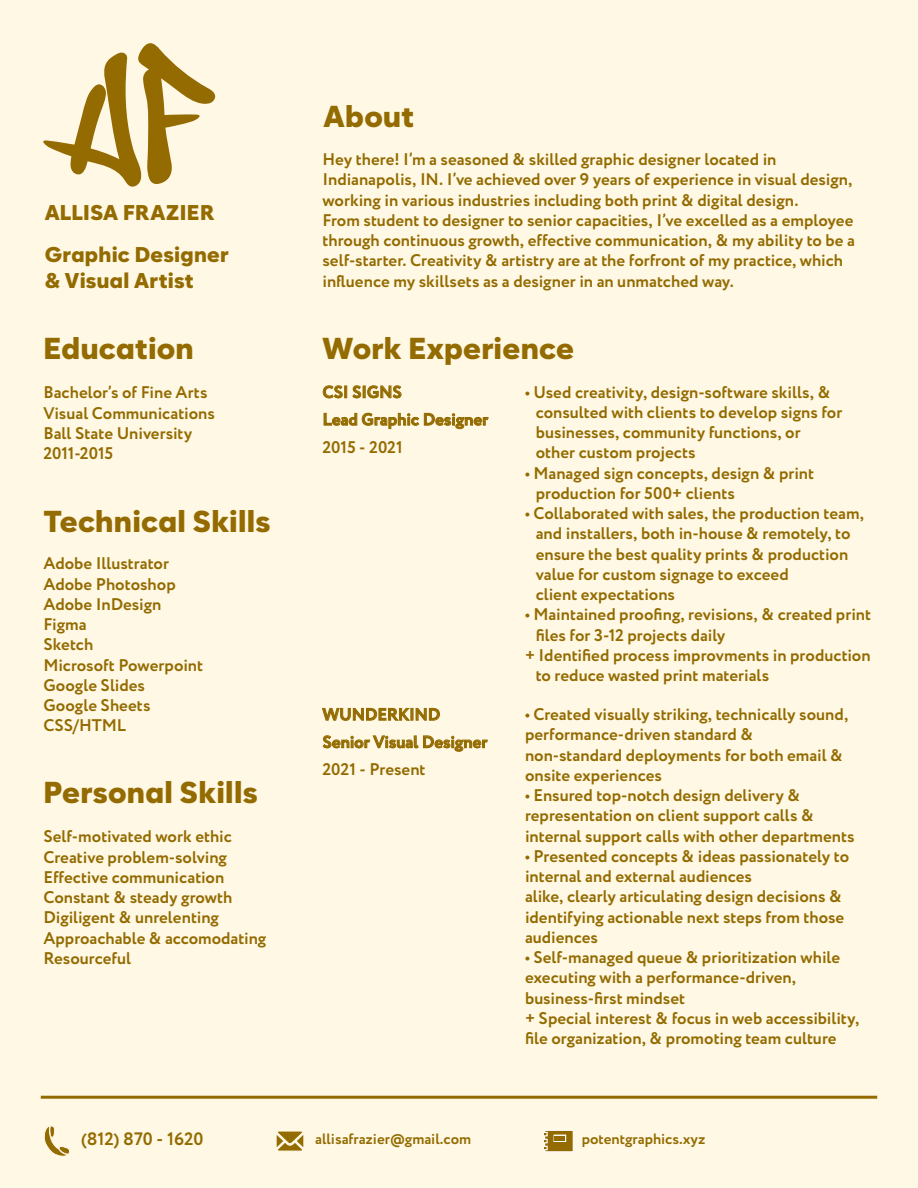
<style>
.page{position:relative;width:918px;height:1188px;background:#fff8e5}
.page>*{position:absolute;margin:0;border:0;box-sizing:border-box;transform-origin:0 0}
.t1{font:900 30px "Zabal DEMO";letter-spacing:.01em;color:#936b00;scale:1.04 1}
.t2{font:900 21.15px/42px "Zabal DEMO";letter-spacing:.015em;color:#936b00;scale:1.04 1}
.t3{font:700 18px "Circe";color:#936b00}
.t4{font:700 16.8px/20.2px "Circe";color:#936b00}
.t5{font:700 15px "Circe";color:#936b00}
</style>
<div class="page">
<svg style="left:43px;top:43px;width:172px;height:144px"></svg>
<svg style="left:323px;top:385px;width:79px;height:14px"></svg>
<svg style="left:324px;top:413px;width:165px;height:16px"></svg>
<svg style="left:322px;top:708px;width:118px;height:13px"></svg>
<svg style="left:323px;top:735px;width:165px;height:17px"></svg>
<hr style="left:41px;top:1096px;width:836px;height:3px;background:#936b00">
<svg style="left:44px;top:1126px;width:26px;height:31px"></svg>
<svg style="left:276px;top:1131px;width:28px;height:20px"></svg>
<svg style="left:544px;top:1130px;width:30px;height:23px"></svg>
<div style="left:555px;top:1136px;width:10px;height:5px;background:#936b00"></div>
<p class="t2" style="left:45px;top:192px;width:179px">ALLISA FRAZIER<br>Graphic Designer</p>
<p class="t2" style="left:45px;top:259px;width:145px">&amp; Visual Artist</p>
<h1 class="t1" style="left:43px;top:330px;width:146px">Education</h1>
<p class="t4" style="left:43px;top:383px;width:173px">Bachelor’s of Fine Arts<br>Visual Communications<br>Ball State University<br>2011-2015</p>
<h1 class="t1" style="left:43px;top:503px;width:220px">Technical Skills</h1>
<p class="t4" style="left:43px;top:554px;width:161px">Adobe Illustrator<br>Adobe Photoshop<br>Adobe InDesign<br>Figma<br>Sketch<br>Microsoft Powerpoint<br>Google Slides<br>Google Sheets<br>CSS/HTML</p>
<h1 class="t1" style="left:43px;top:774px;width:208px">Personal Skills</h1>
<p class="t4" style="left:43px;top:827px;width:224px">Self-motivated work ethic<br>Creative problem-solving<br>Effective communication<br>Constant &amp; steady growth<br>Digiligent &amp; unrelenting<br>Approachable &amp; accomodating<br>Resourceful</p>
<h1 class="t1" style="left:324px;top:98px;width:88px">About</h1>
<p class="t4" style="left:322px;top:150px;width:534px">Hey there! I’m a seasoned &amp; skilled graphic designer located in Indianapolis, IN. I’ve achieved over 9 years of experience in visual design, working in various industries including both print &amp; digital design.<br>From student to designer to senior capacities, I’ve excelled as a employee through continuous growth, effective communication, &amp; my ability to be a self-starter. Creativity &amp; artistry are at the forfront of my practice, which influence my skillsets as a designer in an unmatched way.</p>
<h1 class="t1" style="left:323px;top:330px;width:243px">Work Experience</h1>
<p class="t4" style="left:322px;top:379px;width:167px;line-height:27.5px">CSI SIGNS<br>Lead Graphic Designer<br>2015 - 2021</p>
<p class="t4" style="left:536px;top:383px;width:308px;text-indent:-11px">• Used creativity, design-software skills, &amp; consulted with clients to develop signs for businesses, community functions, or other custom projects</p>
<p class="t4" style="left:536px;top:464px;width:280px;text-indent:-11px">• Managed sign concepts, design &amp; print production for 500+ clients</p>
<p class="t4" style="left:536px;top:504px;width:330px;text-indent:-11px">• Collaborated with sales, the production team, and installers, both in-house &amp; remotely, to ensure the best quality prints &amp; production value for custom signage to exceed<br>client expectations</p>
<p class="t4" style="left:525px;top:605px;width:348px">• Maintained proofing, revisions, &amp; created print</p>
<p class="t4" style="left:536px;top:626px;width:191px">files for 3-12 projects daily</p>
<p class="t4" style="left:525px;top:646px;width:347px">+ Identified process improvments in production</p>
<p class="t4" style="left:536px;top:666px;width:235px">to reduce wasted print materials</p>
<p class="t4" style="left:322px;top:702px;width:166px;line-height:27.5px">WUNDERKIND<br>Senior Visual Designer<br>2021 - Present</p>
<p class="t4" style="left:525px;top:705px;width:325px">• Created visually striking, technically sound, performance-driven standard &amp; non-standard deployments for both email &amp; onsite experiences</p>
<p class="t4" style="left:525px;top:786px;width:331px">• Ensured top-notch design delivery &amp; representation on client support calls &amp; internal support calls with other departments</p>
<p class="t4" style="left:525px;top:847px;width:326px">• Presented concepts &amp; ideas passionately to internal and external audiences<br>alike, clearly articulating design decisions &amp; identifying actionable next steps from those audiences</p>
<p class="t4" style="left:525px;top:948px;width:336px">• Self-managed queue &amp; prioritization while executing with a performance-driven, business-first mindset<br>+ Special interest &amp; focus in web accessibility, file organization, &amp; promoting team culture</p>
<p class="t3" style="left:81px;top:1127px;width:124px">(812) 870 - 1620</p>
<p class="t5" style="left:315px;top:1129px;width:157px">allisafrazier@gmail.com</p>
<p class="t5" style="left:582px;top:1129px;width:125px">potentgraphics.xyz</p>
</div>
